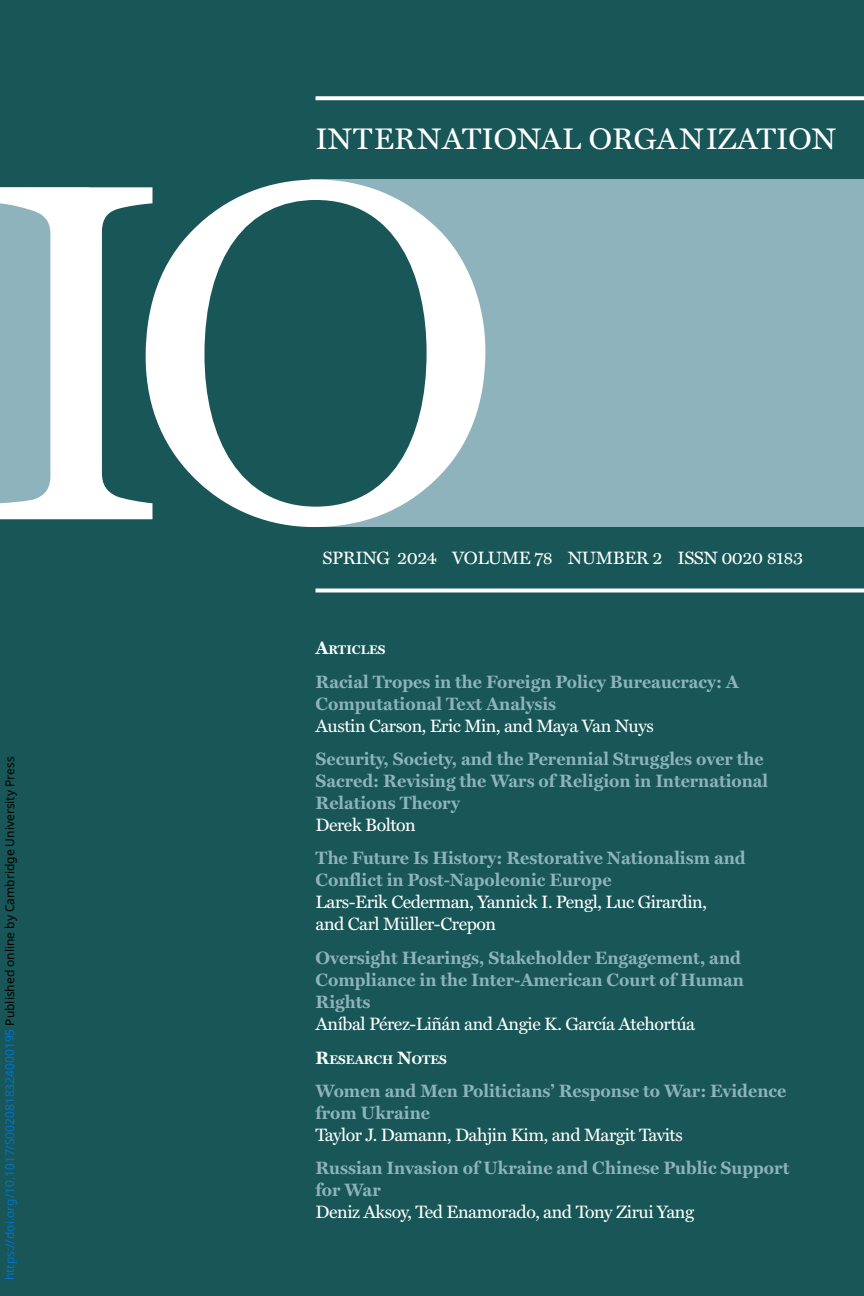
<style>
.page{position:relative;width:864px;height:1296px;background:#185657}
.page>*{position:absolute;margin:0;border:0;box-sizing:border-box;transform-origin:0 0}
.t1{font:30px "Miller Text";color:#fff}
.t2{font:700 18px/22px "Miller Text";color:#8eb3bc}
.t3{font:18px/22px "Miller Text";letter-spacing:-.025em;color:#fff}
.t4{font:700 12.6px "Miller Text";color:#fff}
.t5{font:12px "Noto Sans";color:#0172cf}
.s1{color:#000}
.s2{font-size:18px}
</style>
<div class="page">
<svg style="left:316px;top:96px;width:548px;height:4px;background:#f1f5f5"></svg>
<svg style="left:316px;top:588px;width:548px;height:4px;background:#e2e9ea"></svg>
<svg style="left:0;top:187px;width:146px;height:332px"></svg>
<div style="left:311px;top:180px;width:553px;height:347px;background:#8eb3bc"></div>
<svg style="left:146px;top:180px;width:339px;height:347px;fill:#fff"></svg>
<div style="left:204px;top:200px;width:223px;height:307px;background:#185657;border-radius:50%"></div>
<p class="t5" style="left:1px;top:1280px;width:525px;rotate:-90deg">https://doi.org/10.1017/S0020818324000195 <span class="s1">Published online by Cambridge University Press</span></p>
<h1 class="t1" style="left:316px;top:126px;width:522px">INTERNATIONAL ORGANIZATION</h1>
<p class="t3" style="left:323px;top:548px;width:482px">SPRING 2024 VOLUME 78 NUMBER 2 ISSN 0020 8183</p>
<p class="t4" style="left:316px;top:645px;width:72px"><span class="s2">A</span>RTICLES</p>
<p class="t2" style="left:316px;top:672px;width:425px">Racial Tropes in the Foreign Policy Bureaucracy: A<br>Computational Text Analysis</p>
<p class="t3" style="left:316px;top:716px;width:340px">Austin Carson, Eric Min, and Maya Van Nuys</p>
<p class="t2" style="left:316px;top:749px;width:454px">Security, Society, and the Perennial Struggles over the<br>Sacred: Revising the Wars of Religion in International<br>Relations Theory</p>
<p class="t3" style="left:316px;top:815px;width:102px">Derek Bolton</p>
<p class="t2" style="left:316px;top:849px;width:432px">The Future Is History: Restorative Nationalism and<br>Conflict in Post-Napoleonic Europe</p>
<p class="t3" style="left:316px;top:892px;width:393px">Lars-Erik Cederman, Yannick I. Pengl, Luc Girardin, and Carl Müller-Crepon</p>
<p class="t2" style="left:316px;top:948px;width:430px">Oversight Hearings, Stakeholder Engagement, and<br>Compliance in the Inter-American Court of Human<br>Rights</p>
<p class="t3" style="left:316px;top:1014px;width:381px">Aníbal Pérez-Liñán and Angie K. García Atehortúa</p>
<p class="t4" style="left:316px;top:1054px;width:133px"><span class="s2">R</span>ESEARCH <span class="s2">N</span>OTES</p>
<p class="t2" style="left:316px;top:1081px;width:472px">Women and Men Politicians’ Response to War: Evidence from Ukraine</p>
<p class="t3" style="left:316px;top:1125px;width:369px">Taylor J. Damann, Dahjin Kim, and Margit Tavits</p>
<p class="t2" style="left:316px;top:1159px;width:475px">Russian Invasion of Ukraine and Chinese Public Support for War</p>
<p class="t3" style="left:316px;top:1202px;width:380px">Deniz Aksoy, Ted Enamorado, and Tony Zirui Yang</p>
</div>
